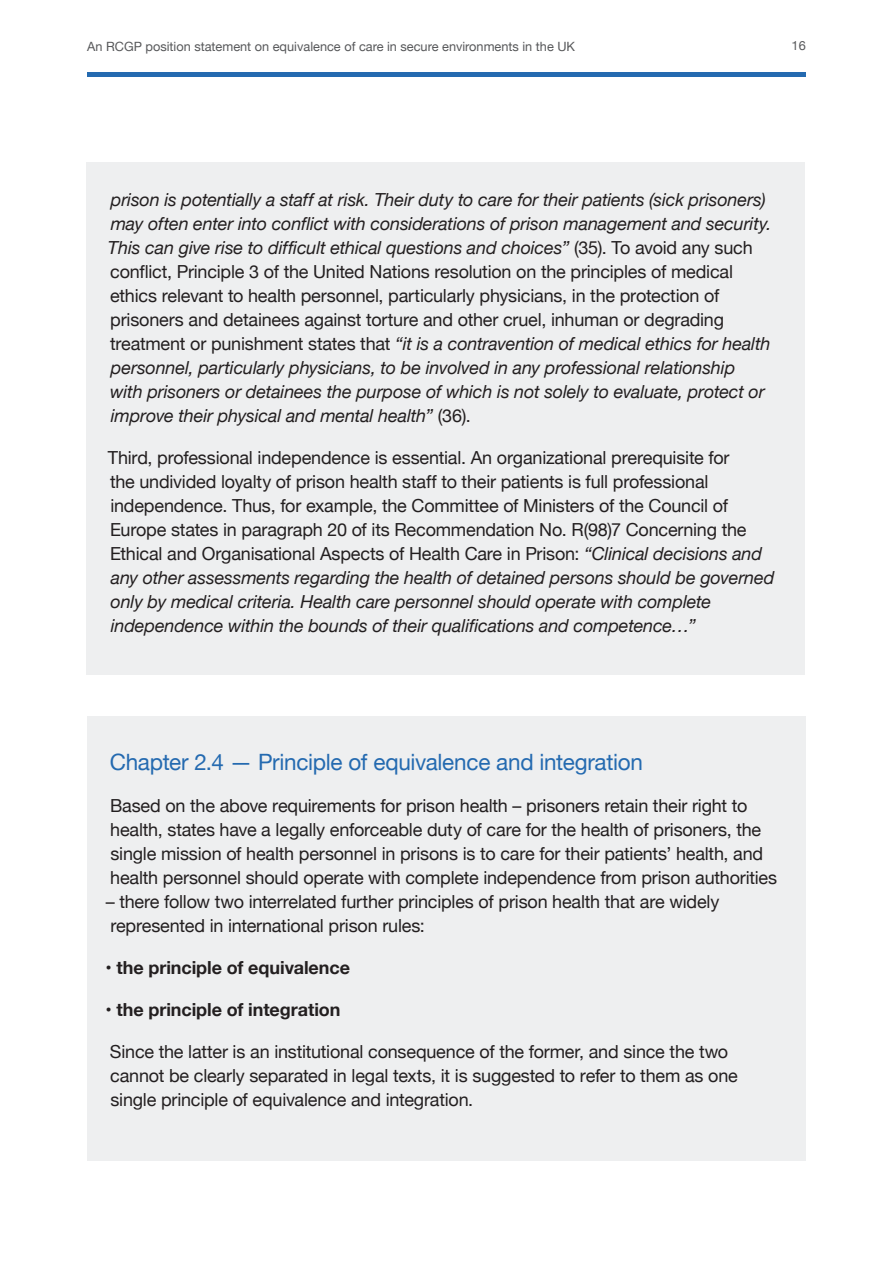
<style>
.page{position:relative;width:893px;height:1263px;background:#fff}
.page>*{position:absolute;margin:0;border:0;box-sizing:border-box;transform-origin:0 0}
.Xhead{font:22.5px "Helvetica Neue";letter-spacing:-.015em;color:#246ab0}
.Body_copy{font:18px/24px "Helvetica Neue";letter-spacing:-.01em;color:#231f20}
.Body_copy-2{font:italic 18px/24px "Helvetica Neue";letter-spacing:-.01em;color:#231f20}
.Body_copy-3{font:700 18px "Helvetica Neue";letter-spacing:-.005em;color:#231f20}
.t1{font:12.75px "Helvetica Neue";color:#57585a}
.s1{font-style:normal}
.s2{font-style:italic}
</style>
<div class="page">
<hr style="left:87px;top:73px;width:719px;height:4px;background:#246ab0">
<div style="left:87px;top:716px;width:719px;height:445px;background:#eeeff0"></div>
<div style="left:86px;top:163px;width:719px;height:512px;background:#eeeff0"></div>
<p class="t1" style="left:87px;top:37px;width:489px">An RCGP position statement on equivalence of care in secure environments in the UK</p>
<p class="t1" style="left:792px;top:36px;width:16px">16</p>
<p class="Body_copy-2" style="left:108px;top:189px;width:665px">prison is potentially a staff at risk. Their duty to care for their patients (sick prisoners) may often enter into conflict with considerations of prison management and security.<br>This can give rise to difficult ethical questions and choices” <span class="s1">(35). To avoid any such conflict, Principle 3 of the United Nations resolution on the principles of medical ethics relevant to health personnel, particularly physicians, in the protection of prisoners and detainees against torture and other cruel, inhuman or degrading treatment or punishment states that</span> “it is a contravention of medical ethics for health personnel, particularly physicians, to be involved in any professional relationship<br>with prisoners or detainees the purpose of which is not solely to evaluate, protect or improve their physical and mental health” <span class="s1">(36).</span></p>
<p class="Body_copy" style="left:108px;top:447px;width:668px">Third, professional independence is essential. An organizational prerequisite for<br>the undivided loyalty of prison health staff to their patients is full professional independence. Thus, for example, the Committee of Ministers of the Council of Europe states in paragraph 20 of its Recommendation No. R(98)7 Concerning the Ethical and Organisational Aspects of Health Care in Prison: <span class="s2">“Clinical decisions and any other assessments regarding the health of detained persons should be governed only by medical criteria. Health care personnel should operate with complete independence within the bounds of their qualifications and competence…”</span></p>
<p class="Xhead" style="left:110px;top:746px;width:535px">Chapter 2.4 — Principle of equivalence and integration</p>
<p class="Body_copy" style="left:110px;top:795px;width:669px">Based on the above requirements for prison health – prisoners retain their right to health, states have a legally enforceable duty of care for the health of prisoners, the single mission of health personnel in prisons is to care for their patients’ health, and health personnel should operate with complete independence from prison authorities</p>
<p class="Body_copy" style="left:106px;top:891px;width:615px">– there follow two interrelated further principles of prison health that are widely represented in international prison rules:</p>
<p class="Body_copy-3" style="left:105px;top:954px;width:246px">• the principle of equivalence</p>
<p class="Body_copy-3" style="left:105px;top:996px;width:236px">• the principle of integration</p>
<p class="Body_copy" style="left:110px;top:1041px;width:629px">Since the latter is an institutional consequence of the former, and since the two cannot be clearly separated in legal texts, it is suggested to refer to them as one single principle of equivalence and integration.</p>
</div>
